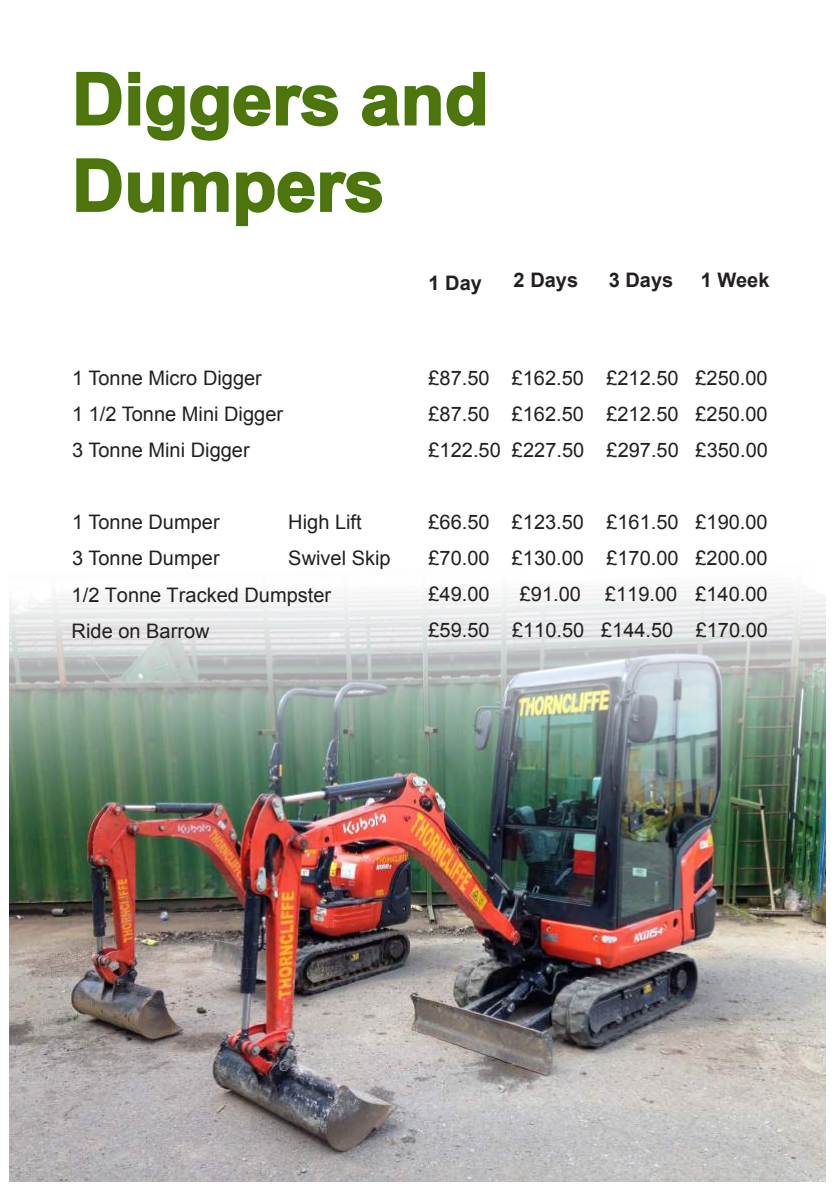
<style>
.page{position:relative;width:840px;height:1191px;background:#fff}
.page>*{position:absolute;margin:0;border:0;box-sizing:border-box;transform-origin:0 0}
.t1{font:700 72px/86.4px "Arial";color:#50750e}
.t2{font:20px/36px "Arial";color:#231f20;text-align:justify}
.t3{font:700 20px "Arial";color:#231f20}
.t4{font:20px "Arial";color:#231f20}
.s1{font-style:inherit}
</style>
<div class="page">
<img style="left:9px;top:586px;width:816px;height:595px">
<svg style="left:76px;top:71px;width:262px;height:70px"></svg>
<svg style="left:362px;top:71px;width:124px;height:56px"></svg>
<svg style="left:76px;top:158px;width:153px;height:55px"></svg>
<svg style="left:236px;top:171px;width:146px;height:56px"></svg>
<h1 class="t1" style="left:72px;top:58px;width:418px">Diggers and<br>Dumpers</h1>
<p class="t2" style="left:72px;top:360px;width:212px;text-align:left">1 Tonne Micro Digger<br>1 1/2 Tonne Mini Digger<br>3 Tonne Mini Digger</p>
<p class="t2" style="left:72px;top:504px;width:149px">1 Tonne Dumper</p>
<p class="t2" style="left:288px;top:504px;width:75px">High Lift</p>
<p class="t2" style="left:72px;top:540px;width:149px">3 Tonne Dumper</p>
<p class="t2" style="left:72px;top:540px;width:320px;text-indent:216px">Swivel Skip<br>1/2 Tonne Tracked Dumpster</p>
<p class="t4" style="left:72px;top:617px;width:139px">Ride on Barrow</p>
<p class="t3" style="left:428px;top:269px;width:55px">1 Day</p>
<p class="t3" style="left:513px;top:267px;width:66px">2 Days</p>
<p class="t3" style="left:608px;top:267px;width:66px">3 Days</p>
<p class="t3" style="left:700px;top:267px;width:70px">1 Week</p>
<p class="t2" style="left:428px;top:360px;width:341px">£87.50 £162.50 £212.50 £250.00 £87.50 £162.50 £212.50 £250.00 £122.50 £227.50 £297.50 £350.00</p>
<p class="t2" style="left:428px;top:504px;width:340px">£66.50 £123.50 £161.50 £190.00 £70.00 £130.00 £170.00 £200.00 £49.00</p>
<p class="t2" style="left:428px;top:576px;width:341px;text-align:right">£91.00 £119.00 £140.00<br>£<span class="s1">59.50</span> £<span class="s1">110.50</span> £<span class="s1">144.50</span> £<span class="s1">170.00</span></p>
</div>
